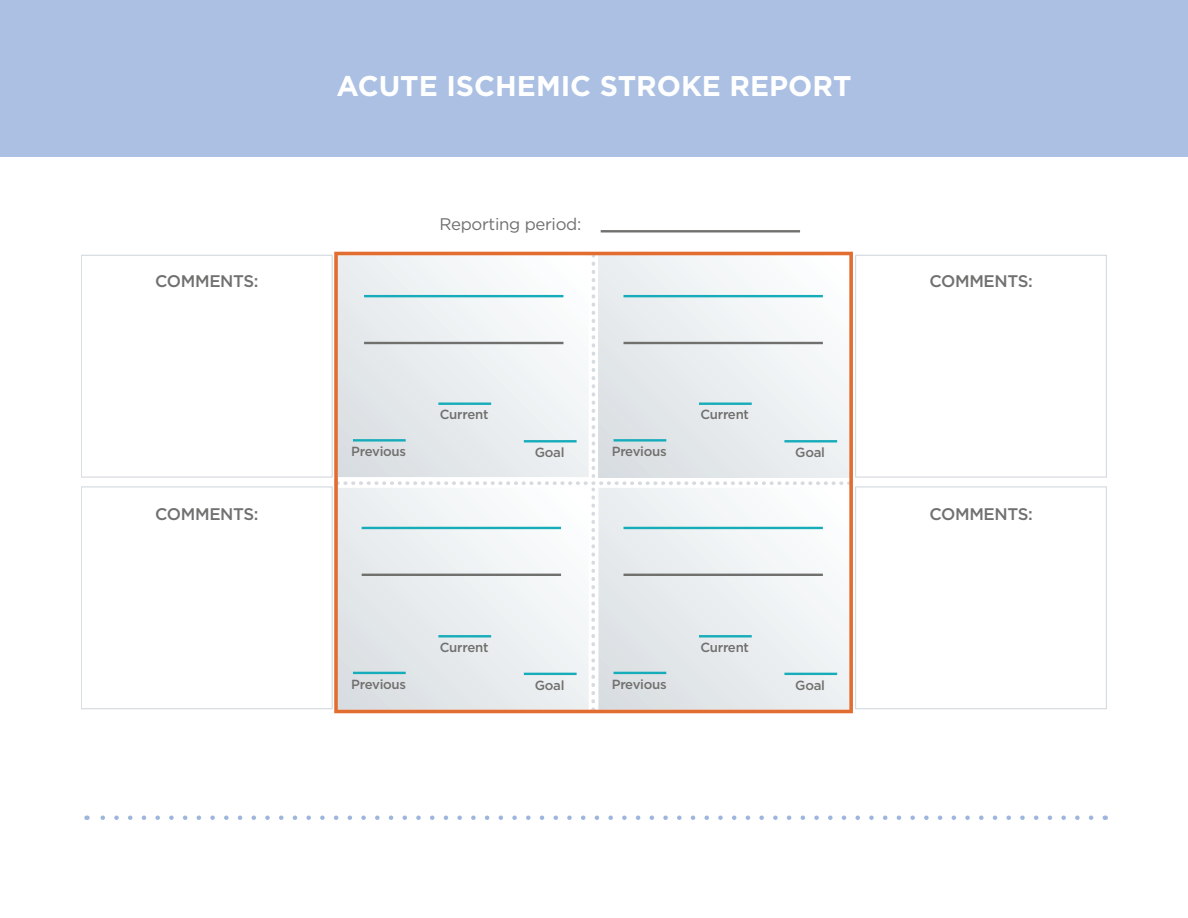
<style>
.page{position:relative;width:1188px;height:918px;background:#fff}
.page>*{position:absolute;margin:0;border:0;box-sizing:border-box;transform-origin:0 0}
.t1{font:700 28.5px "Gotham";color:#fff}
.t2{font:500 16.8px "Gotham";letter-spacing:-.02em;color:#70706e}
.t3{font:16.8px "Gotham";letter-spacing:-.02em;color:#70706e}
.t4{font:500 13.2px "Gotham";letter-spacing:-.02em;color:#70706e}
</style>
<div class="page">
<div style="left:855px;top:255px;width:252px;height:223px;border:1px solid #d6dbe0"></div>
<div style="left:855px;top:486px;width:252px;height:223px;border:1px solid #d6dbe0"></div>
<div style="left:81px;top:486px;width:252px;height:223px;border:1px solid #d6dbe0"></div>
<svg style="left:334px;top:252px;width:519px;height:461px;fill:#ebeef1"></svg>
<div style="left:81px;top:255px;width:252px;height:223px;border:1px solid #d6dbe0"></div>
<hr style="left:624px;top:295px;width:199px;height:2px;background:#16acba">
<hr style="left:624px;top:342px;width:199px;height:2px;background:#70706e">
<hr style="left:364px;top:295px;width:199px;height:2px;background:#16acba">
<hr style="left:364px;top:342px;width:199px;height:2px;background:#70706e">
<hr style="left:624px;top:527px;width:199px;height:2px;background:#16acba">
<hr style="left:624px;top:574px;width:199px;height:2px;background:#70706e">
<hr style="left:362px;top:527px;width:199px;height:2px;background:#16acba">
<hr style="left:362px;top:574px;width:199px;height:2px;background:#70706e">
<hr style="left:601px;top:230px;width:199px;height:2px;background:#70706e">
<div style="left:0;top:0;width:1188px;height:157px;background:#abc0e3"></div>
<svg style="left:100px;top:815px;width:991px;height:5px"></svg>
<h1 class="t1" style="left:336px;top:67px;width:517px">ACUTE ISCHEMIC STROKE REPORT</h1>
<p class="t2" style="left:155px;top:270px;width:105px">COMMENTS:</p>
<p class="t3" style="left:440px;top:213px;width:143px">Reporting period:</p>
<p class="t4" style="left:440px;top:406px;width:50px">Current</p>
<p class="t4" style="left:351px;top:443px;width:56px">Previous</p>
<p class="t4" style="left:535px;top:444px;width:31px">Goal</p>
<p class="t4" style="left:700px;top:406px;width:50px">Current</p>
<p class="t4" style="left:612px;top:443px;width:56px">Previous</p>
<p class="t4" style="left:795px;top:444px;width:31px">Goal</p>
<p class="t2" style="left:929px;top:270px;width:105px">COMMENTS:</p>
<p class="t2" style="left:155px;top:503px;width:105px">COMMENTS:</p>
<p class="t2" style="left:929px;top:503px;width:105px">COMMENTS:</p>
<p class="t4" style="left:440px;top:639px;width:50px">Current</p>
<p class="t4" style="left:351px;top:675px;width:56px">Previous</p>
<p class="t4" style="left:535px;top:676px;width:31px">Goal</p>
<p class="t4" style="left:700px;top:639px;width:50px">Current</p>
<p class="t4" style="left:612px;top:675px;width:56px">Previous</p>
<p class="t4" style="left:795px;top:676px;width:31px">Goal</p>
</div>
